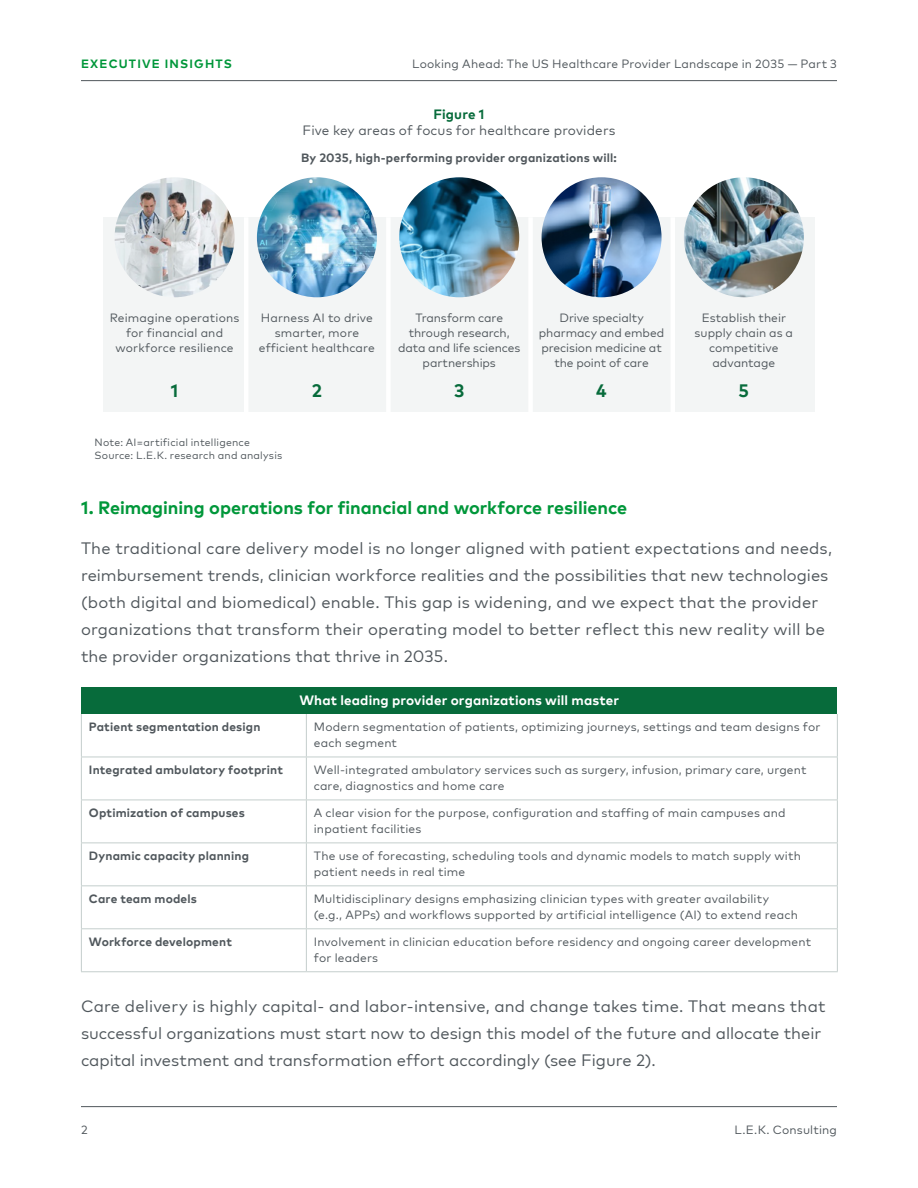
<style>
.page{position:relative;width:918px;height:1188px;background:#fff}
.page>*{position:absolute;margin:0;border:0;box-sizing:border-box;transform-origin:0 0}
.t1{font:700 18px "Mark Pro";letter-spacing:-.005em;color:#00973a}
.t2{font:700 18px "Mark Pro";color:#076b3b}
.t3{font:16.5px/27px "Mark Pro";letter-spacing:.005em;color:#50575c}
.t4{font:700 13.5px "Mark Pro";letter-spacing:.01em;color:#fff}
.t5{font:13.5px "Mark Pro";letter-spacing:.005em;color:#50575c}
.t6{font:700 13.5px "Mark Pro";letter-spacing:.01em;color:#076b3b}
.t7{font:12px/15px "Mark Pro";letter-spacing:.01em;color:#50575c}
.t8{font:700 12px "Mark Pro";letter-spacing:.015em;color:#50575c}
.t9{font:700 12px "Mark Pro";letter-spacing:.095em;color:#00973a}
.t10{font:10.5px/13.5px "Mark Pro";letter-spacing:.015em;color:#50575c}
</style>
<div class="page">
<hr style="left:81px;top:1106px;width:756px;height:1px;background:#50575c">
<hr style="left:81px;top:80px;width:756px;height:1px;background:#50575c">
<div style="left:103px;top:217px;width:711px;height:195px;background:#f3f5f5"></div>
<div style="left:528px;top:217px;width:5px;height:195px;background:#fff"></div>
<hr style="left:671px;top:217px;width:4px;height:195px;background:#fff">
<div style="left:386px;top:217px;width:5px;height:195px;background:#fff"></div>
<hr style="left:244px;top:217px;width:4px;height:195px;background:#fff">
<img style="left:257px;top:177px;width:120px;height:120px;border-radius:60px">
<img style="left:115px;top:177px;width:120px;height:120px;border-radius:60px">
<img style="left:542px;top:177px;width:120px;height:120px;border-radius:60px">
<img style="left:684px;top:177px;width:120px;height:120px;border-radius:60px">
<img style="left:399px;top:177px;width:120px;height:120px;border-radius:60px">
<div style="left:81px;top:687px;width:756px;height:27px;background:#076b3b"></div>
<hr style="left:306px;top:714px;width:1px;height:43px;background:#c4cecc">
<hr style="left:81px;top:757px;width:225px;height:1px;background:#c4cecc">
<hr style="left:306px;top:757px;width:532px;height:1px;background:#c4cecc">
<hr style="left:306px;top:757px;width:1px;height:43px;background:#c4cecc">
<hr style="left:81px;top:800px;width:225px;height:1px;background:#c4cecc">
<hr style="left:306px;top:800px;width:532px;height:1px;background:#c4cecc">
<hr style="left:306px;top:800px;width:1px;height:43px;background:#c4cecc">
<hr style="left:81px;top:843px;width:225px;height:1px;background:#c4cecc">
<hr style="left:306px;top:843px;width:532px;height:1px;background:#c4cecc">
<hr style="left:306px;top:843px;width:1px;height:42px;background:#c4cecc">
<hr style="left:81px;top:885px;width:225px;height:1px;background:#c4cecc">
<hr style="left:306px;top:885px;width:532px;height:1px;background:#c4cecc">
<hr style="left:306px;top:886px;width:1px;height:42px;background:#c4cecc">
<hr style="left:81px;top:928px;width:225px;height:1px;background:#c4cecc">
<hr style="left:306px;top:928px;width:532px;height:1px;background:#c4cecc">
<hr style="left:306px;top:929px;width:1px;height:42px;background:#c4cecc">
<hr style="left:81px;top:714px;width:1px;height:43px;background:#c4cecc">
<hr style="left:837px;top:714px;width:1px;height:43px;background:#c4cecc">
<hr style="left:81px;top:757px;width:1px;height:43px;background:#c4cecc">
<hr style="left:837px;top:757px;width:1px;height:43px;background:#c4cecc">
<hr style="left:81px;top:800px;width:1px;height:43px;background:#c4cecc">
<hr style="left:837px;top:800px;width:1px;height:43px;background:#c4cecc">
<hr style="left:81px;top:843px;width:1px;height:42px;background:#c4cecc">
<hr style="left:837px;top:843px;width:1px;height:42px;background:#c4cecc">
<hr style="left:81px;top:886px;width:1px;height:42px;background:#c4cecc">
<hr style="left:837px;top:886px;width:1px;height:42px;background:#c4cecc">
<hr style="left:81px;top:929px;width:1px;height:42px;background:#c4cecc">
<hr style="left:837px;top:929px;width:1px;height:42px;background:#c4cecc">
<hr style="left:81px;top:971px;width:225px;height:1px;background:#c4cecc">
<hr style="left:306px;top:971px;width:532px;height:1px;background:#c4cecc">
<p class="t9" style="left:81px;top:54px;width:152px">EXECUTIVE INSIGHTS</p>
<p class="t7" style="left:412px;top:55px;width:426px">Looking Ahead: The US Healthcare Provider Landscape in 2035 — Part 3</p>
<p class="t6" style="left:434px;top:104px;width:52px">Figure 1</p>
<p class="t5" style="left:303px;top:120px;width:314px">Five key areas of focus for healthcare providers</p>
<p class="t7" style="left:319px;top:123px;width:281px">Five key areas of focus for healthcare providers</p>
<p class="t8" style="left:301px;top:148px;width:317px">By 2035, high-performing provider organizations will:</p>
<p class="t7" style="left:110px;top:309px;width:131px;text-align:center">Reimagine operations for financial and workforce resilience</p>
<p class="t7" style="left:259px;top:309px;width:118px;text-align:center">Harness AI to drive smarter, more efficient healthcare</p>
<p class="t7" style="left:398px;top:309px;width:124px;text-align:center">Transform care through research, data and life sciences partnerships</p>
<p class="t7" style="left:539px;top:309px;width:127px;text-align:center">Drive specialty pharmacy and embed precision medicine at the point of care</p>
<p class="t7" style="left:695px;top:309px;width:100px;text-align:center">Establish their supply chain as a competitive advantage</p>
<h1 class="t2" style="left:171px;top:377px;width:9px">1</h1>
<h1 class="t2" style="left:312px;top:377px;width:12px">2</h1>
<h1 class="t2" style="left:454px;top:377px;width:12px">3</h1>
<h1 class="t2" style="left:596px;top:377px;width:12px">4</h1>
<h1 class="t2" style="left:739px;top:377px;width:12px">5</h1>
<p class="t10" style="left:94px;top:434px;width:189px">Note: AI=artificial intelligence<br>Source: L.E.K. research and analysis</p>
<p class="t7" style="left:96px;top:440px;width:178px">Note: AI=artificial intelligence</p>
<h1 class="t1" style="left:81px;top:494px;width:548px">1. Reimagining operations for financial and workforce resilience</h1>
<p class="t3" style="left:81px;top:534px;width:753px">The traditional care delivery model is no longer aligned with patient expectations and needs, reimbursement trends, clinician workforce realities and the possibilities that new technologies (both digital and biomedical) enable. This gap is widening, and we expect that the provider organizations that transform their operating model to better reflect this new reality will be the provider organizations that thrive in 2035.</p>
<p class="t4" style="left:299px;top:690px;width:321px">What leading provider organizations will master</p>
<p class="t8" style="left:89px;top:718px;width:173px">Patient segmentation design</p>
<p class="t7" style="left:314px;top:718px;width:508px;line-height:16.5px">Modern segmentation of patients, optimizing journeys, settings and team designs for each segment</p>
<p class="t8" style="left:89px;top:761px;width:196px">Integrated ambulatory footprint</p>
<p class="t7" style="left:314px;top:760px;width:494px;line-height:16.5px">Well-integrated ambulatory services such as surgery, infusion, primary care, urgent care, diagnostics and home care</p>
<p class="t8" style="left:89px;top:804px;width:158px">Optimization of campuses</p>
<p class="t7" style="left:314px;top:803px;width:473px;line-height:16.5px">A clear vision for the purpose, configuration and staffing of main campuses and inpatient facilities</p>
<p class="t8" style="left:89px;top:847px;width:162px">Dynamic capacity planning</p>
<p class="t7" style="left:314px;top:846px;width:489px;line-height:16.5px">The use of forecasting, scheduling tools and dynamic models to match supply with patient needs in real time</p>
<p class="t8" style="left:89px;top:889px;width:110px">Care team models</p>
<p class="t7" style="left:314px;top:889px;width:486px;line-height:16.5px">Multidisciplinary designs emphasizing clinician types with greater availability (e.g., APPs) and workflows supported by artificial intelligence (AI) to extend reach</p>
<p class="t8" style="left:89px;top:932px;width:145px">Workforce development</p>
<p class="t7" style="left:314px;top:932px;width:499px;line-height:16.5px">Involvement in clinician education before residency and ongoing career development for leaders</p>
<p class="t3" style="left:81px;top:991px;width:746px">Care delivery is highly capital- and labor-intensive, and change takes time. That means that successful organizations must start now to design this model of the future and allocate their capital investment and transformation effort accordingly (see Figure 2).</p>
<p class="t7" style="left:81px;top:1121px;width:8px">2</p>
<p class="t7" style="left:735px;top:1121px;width:104px">L.E.K. Consulting</p>
</div>
